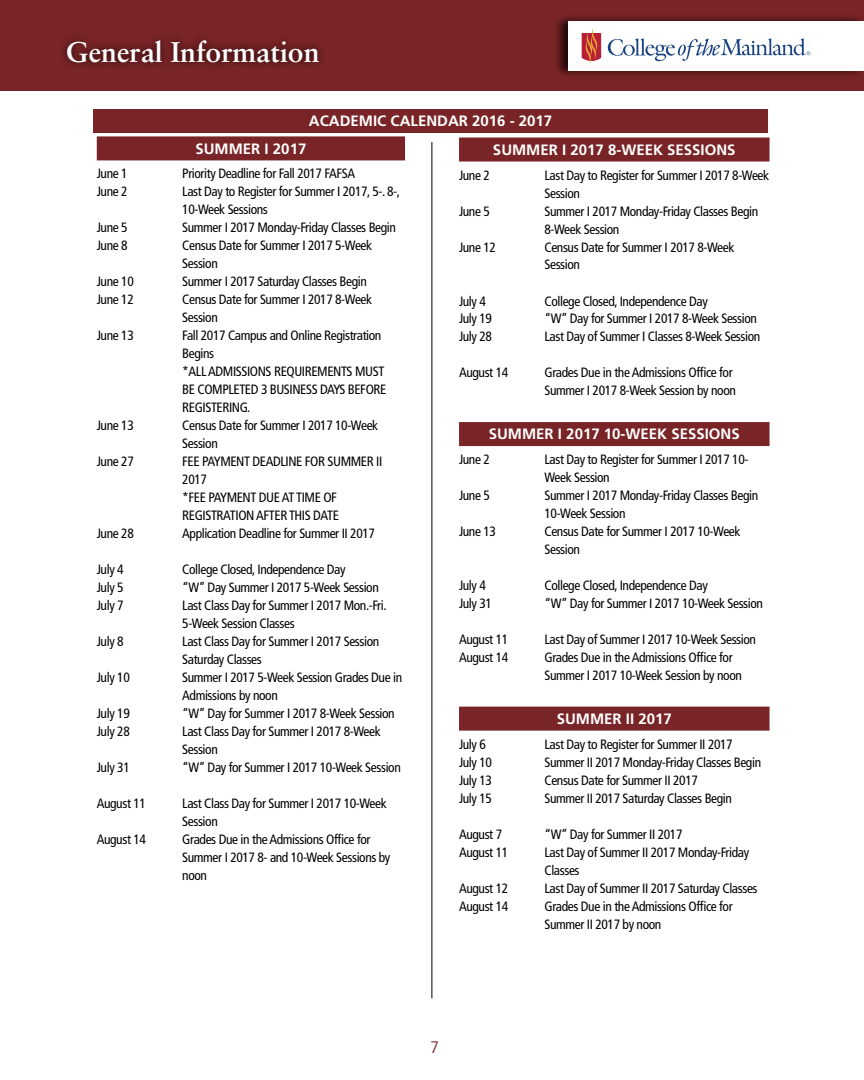
<style>
.page{position:relative;width:864px;height:1080px;background:#fff}
.page>*{position:absolute;margin:0;border:0;box-sizing:border-box;transform-origin:0 0}
.t1{font:700 28.5px "Sabon";color:#fff}
.t2{font:700 15px "Frutiger";color:#fff}
.t3{font:15px "News Gothic Std";color:#792426}
.t4{font:condensed 13.5px/18px "Frutiger";letter-spacing:-.03em;color:#000}
</style>
<div class="page">
<div style="left:0;top:0;width:864px;height:91px;background:#792426"></div>
<hr style="left:432px;top:109px;width:1px;height:889px;background:#000">
<div style="left:554px;top:13px;width:310px;height:66px;background:#000;opacity:.75"></div>
<div style="left:568px;top:21px;width:296px;height:50px;background:#fff"></div>
<svg style="left:582px;top:28px;width:19px;height:36px"></svg>
<svg style="left:608px;top:38px;width:202px;height:23px"></svg>
<div style="left:59px;top:33px;width:267px;height:37px;background:#000;opacity:.75"></div>
<div style="left:413px;top:102px;width:36px;height:40px;background:#fff"></div>
<div style="left:97px;top:136px;width:308px;height:24px;background:#792426"></div>
<div style="left:459px;top:138px;width:311px;height:24px;background:#792426"></div>
<div style="left:459px;top:422px;width:311px;height:24px;background:#792426"></div>
<div style="left:459px;top:707px;width:311px;height:24px;background:#792426"></div>
<div style="left:93px;top:109px;width:675px;height:24px;background:#792426"></div>
<h1 class="t1" style="left:66px;top:34px;width:255px">General Information</h1>
<p class="t2" style="left:309px;top:112px;width:245px">ACADEMIC CALENDAR 2016 - 2017</p>
<p class="t2" style="left:195px;top:140px;width:112px">SUMMER I 2017</p>
<p class="t4" style="left:97px;top:165px;width:32px">June 1</p>
<p class="t4" style="left:182px;top:165px;width:174px">Priority Deadline for Fall 2017 FAFSA</p>
<p class="t4" style="left:97px;top:183px;width:32px">June 2</p>
<p class="t4" style="left:182px;top:183px;width:219px">Last Day to Register for Summer I 2017, 5-. 8-,<br>10-Week Sessions</p>
<p class="t4" style="left:97px;top:219px;width:32px">June 5</p>
<p class="t4" style="left:182px;top:219px;width:215px">Summer I 2017 Monday-Friday Classes Begin</p>
<p class="t4" style="left:97px;top:237px;width:32px">June 8</p>
<p class="t4" style="left:182px;top:237px;width:191px">Census Date for Summer I 2017 5-Week<br>Session</p>
<p class="t4" style="left:97px;top:273px;width:39px">June 10</p>
<p class="t4" style="left:182px;top:273px;width:186px">Summer I 2017 Saturday Classes Begin</p>
<p class="t4" style="left:97px;top:291px;width:39px">June 12</p>
<p class="t4" style="left:182px;top:291px;width:191px">Census Date for Summer I 2017 8-Week<br>Session</p>
<p class="t4" style="left:97px;top:327px;width:39px">June 13</p>
<p class="t4" style="left:182px;top:327px;width:206px">Fall 2017 Campus and Online Registration<br>Begins<br>*ALL ADMISSIONS REQUIREMENTS MUST<br>BE COMPLETED 3 BUSINESS DAYS BEFORE<br>REGISTERING.</p>
<p class="t4" style="left:97px;top:417px;width:39px">June 13</p>
<p class="t4" style="left:182px;top:417px;width:197px">Census Date for Summer I 2017 10-Week<br>Session</p>
<p class="t4" style="left:97px;top:453px;width:39px">June 27</p>
<p class="t4" style="left:182px;top:453px;width:202px">FEE PAYMENT DEADLINE FOR SUMMER II<br>2017<br>*FEE PAYMENT DUE AT TIME OF<br>REGISTRATION AFTER THIS DATE</p>
<p class="t4" style="left:97px;top:525px;width:39px">June 28</p>
<p class="t4" style="left:182px;top:525px;width:194px">Application Deadline for Summer II 2017</p>
<p class="t4" style="left:97px;top:561px;width:28px">July 4</p>
<p class="t4" style="left:182px;top:561px;width:165px">College Closed, Independence Day</p>
<p class="t4" style="left:97px;top:579px;width:28px">July 5</p>
<p class="t4" style="left:182px;top:579px;width:198px">“W” Day Summer I 2017 5-Week Session</p>
<p class="t4" style="left:97px;top:597px;width:28px">July 7</p>
<p class="t4" style="left:182px;top:597px;width:206px">Last Class Day for Summer I 2017 Mon.-Fri.<br>5-Week Session Classes</p>
<p class="t4" style="left:97px;top:633px;width:28px">July 8</p>
<p class="t4" style="left:182px;top:633px;width:199px">Last Class Day for Summer I 2017 Session<br>Saturday Classes</p>
<p class="t4" style="left:97px;top:669px;width:35px">July 10</p>
<p class="t4" style="left:182px;top:669px;width:221px">Summer I 2017 5-Week Session Grades Due in<br>Admissions by noon</p>
<p class="t4" style="left:97px;top:705px;width:35px">July 19</p>
<p class="t4" style="left:182px;top:705px;width:214px">“W” Day for Summer I 2017 8-Week Session</p>
<p class="t4" style="left:97px;top:723px;width:35px">July 28</p>
<p class="t4" style="left:182px;top:723px;width:200px">Last Class Day for Summer I 2017 8-Week<br>Session</p>
<p class="t4" style="left:97px;top:759px;width:35px">July 31</p>
<p class="t4" style="left:182px;top:759px;width:220px">“W” Day for Summer I 2017 10-Week Session</p>
<p class="t4" style="left:97px;top:795px;width:51px">August 11</p>
<p class="t4" style="left:182px;top:795px;width:206px">Last Class Day for Summer I 2017 10-Week<br>Session</p>
<p class="t4" style="left:97px;top:831px;width:51px">August 14</p>
<p class="t4" style="left:182px;top:831px;width:210px">Grades Due in the Admissions Office for<br>Summer I 2017 8- and 10-Week Sessions by noon</p>
<p class="t2" style="left:493px;top:141px;width:244px">SUMMER I 2017 8-WEEK SESSIONS</p>
<p class="t4" style="left:459px;top:166px;width:32px">June 2</p>
<p class="t4" style="left:545px;top:166px;width:226px">Last Day to Register for Summer I 2017 8-Week<br>Session</p>
<p class="t4" style="left:459px;top:202px;width:32px">June 5</p>
<p class="t4" style="left:545px;top:202px;width:215px">Summer I 2017 Monday-Friday Classes Begin<br>8-Week Session</p>
<p class="t4" style="left:459px;top:238px;width:39px">June 12</p>
<p class="t4" style="left:545px;top:238px;width:191px">Census Date for Summer I 2017 8-Week<br>Session</p>
<p class="t4" style="left:459px;top:292px;width:28px">July 4</p>
<p class="t4" style="left:545px;top:292px;width:165px">College Closed, Independence Day</p>
<p class="t4" style="left:459px;top:310px;width:35px">July 19</p>
<p class="t4" style="left:545px;top:310px;width:214px">“W” Day for Summer I 2017 8-Week Session</p>
<p class="t4" style="left:459px;top:328px;width:35px">July 28</p>
<p class="t4" style="left:545px;top:328px;width:217px">Last Day of Summer I Classes 8-Week Session</p>
<p class="t4" style="left:459px;top:364px;width:51px">August 14</p>
<p class="t4" style="left:545px;top:364px;width:193px">Grades Due in the Admissions Office for<br>Summer I 2017 8-Week Session by noon</p>
<p class="t2" style="left:489px;top:425px;width:252px">SUMMER I 2017 10-WEEK SESSIONS</p>
<p class="t4" style="left:459px;top:450px;width:32px">June 2</p>
<p class="t4" style="left:545px;top:450px;width:205px">Last Day to Register for Summer I 2017 10-<br>Week Session</p>
<p class="t4" style="left:459px;top:486px;width:32px">June 5</p>
<p class="t4" style="left:545px;top:486px;width:215px">Summer I 2017 Monday-Friday Classes Begin<br>10-Week Session</p>
<p class="t4" style="left:459px;top:522px;width:39px">June 13</p>
<p class="t4" style="left:545px;top:522px;width:197px">Census Date for Summer I 2017 10-Week<br>Session</p>
<p class="t4" style="left:459px;top:576px;width:28px">July 4</p>
<p class="t4" style="left:545px;top:576px;width:165px">College Closed, Independence Day</p>
<p class="t4" style="left:459px;top:594px;width:35px">July 31</p>
<p class="t4" style="left:545px;top:594px;width:220px">“W” Day for Summer I 2017 10-Week Session</p>
<p class="t4" style="left:459px;top:630px;width:51px">August 11</p>
<p class="t4" style="left:545px;top:630px;width:213px">Last Day of Summer I 2017 10-Week Session</p>
<p class="t4" style="left:459px;top:648px;width:51px">August 14</p>
<p class="t4" style="left:545px;top:648px;width:199px">Grades Due in the Admissions Office for<br>Summer I 2017 10-Week Session by noon</p>
<p class="t2" style="left:557px;top:710px;width:117px">SUMMER II 2017</p>
<p class="t4" style="left:459px;top:735px;width:28px">July 6</p>
<p class="t4" style="left:545px;top:735px;width:190px">Last Day to Register for Summer II 2017</p>
<p class="t4" style="left:459px;top:753px;width:35px">July 10</p>
<p class="t4" style="left:545px;top:753px;width:218px">Summer II 2017 Monday-Friday Classes Begin</p>
<p class="t4" style="left:459px;top:771px;width:35px">July 13</p>
<p class="t4" style="left:545px;top:771px;width:155px">Census Date for Summer II 2017</p>
<p class="t4" style="left:459px;top:789px;width:35px">July 15</p>
<p class="t4" style="left:545px;top:789px;width:189px">Summer II 2017 Saturday Classes Begin</p>
<p class="t4" style="left:459px;top:825px;width:45px">August 7</p>
<p class="t4" style="left:545px;top:825px;width:140px">“W” Day for Summer II 2017</p>
<p class="t4" style="left:459px;top:843px;width:51px">August 11</p>
<p class="t4" style="left:545px;top:843px;width:206px">Last Day of Summer II 2017 Monday-Friday<br>Classes</p>
<p class="t4" style="left:459px;top:879px;width:51px">August 12</p>
<p class="t4" style="left:545px;top:879px;width:215px">Last Day of Summer II 2017 Saturday Classes</p>
<p class="t4" style="left:459px;top:897px;width:51px">August 14</p>
<p class="t4" style="left:545px;top:897px;width:190px">Grades Due in the Admissions Office for<br>Summer II 2017 by noon</p>
<p class="t3" style="left:430px;top:1038px;width:10px">7</p>
</div>
